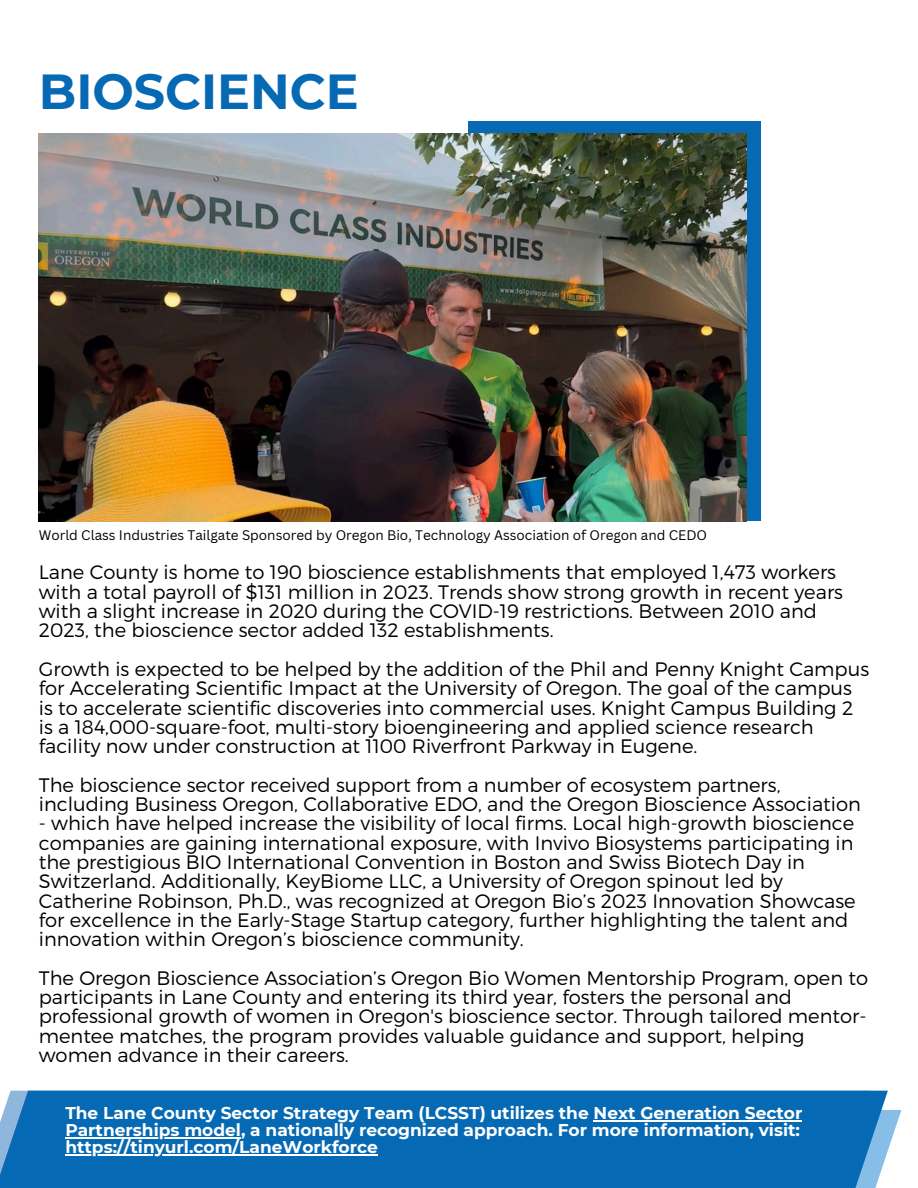
<style>
.page{position:relative;width:918px;height:1188px;background:#fff}
.page>*{position:absolute;margin:0;border:0;box-sizing:border-box;transform-origin:0 0}
.t1{font:700 49.05px "Montserrat";color:#0669b4}
.t2{font:300 19.5px/19.4px "Montserrat";color:#000}
.t3{font:700 17.1px/16.8px "Montserrat";color:#fff}
.t4{font:13.5px "Canva Sans";color:#000}
</style>
<div class="page">
<div style="left:468px;top:121px;width:293px;height:400px;background:#0669b4"></div>
<img style="left:39px;top:133px;width:707px;height:388px">
<div style="left:0;top:1091px;width:888px;height:97px;background:#0669b4"></div>
<hr style="left:594px;top:1120px;width:208px;height:2px;background:#fff">
<hr style="left:65px;top:1137px;width:176px;height:1px;background:#fff">
<hr style="left:65px;top:1154px;width:313px;height:1px;background:#fff">
<p class="t1" style="left:39px;top:62px;width:321px">BIOSCIENCE</p>
<p class="t4" style="left:39px;top:526px;width:670px">World Class Industries Tailgate Sponsored by Oregon Bio, Technology Association of Oregon and CEDO</p>
<p class="t2" style="left:39px;top:562px;width:806px">Lane County is home to 190 bioscience establishments that employed 1,473 workers with a total payroll of $131 million in 2023. Trends show strong growth in recent years with a slight increase in 2020 during the COVID-19 restrictions. Between 2010 and 2023, the bioscience sector added 132 establishments.</p>
<h2 class="t2" style="left:39px;top:658px;width:832px">Growth is expected to be helped by the addition of the Phil and Penny Knight Campus for Accelerating Scientific Impact at the University of Oregon. The goal of the campus is to accelerate scientific discoveries into commercial uses. Knight Campus Building 2 is a 184,000-square-foot, multi-story bioengineering and applied science research facility now under construction at 1100 Riverfront Parkway in Eugene.</h2>
<h2 class="t2" style="left:39px;top:774px;width:824px">The bioscience sector received support from a number of ecosystem partners, including Business Oregon, Collaborative EDO, and the Oregon Bioscience Association</h2>
<h2 class="t2" style="left:39px;top:813px;width:818px">- which have helped increase the visibility of local firms. Local high-growth bioscience companies are gaining international exposure, with Invivo Biosystems participating in the prestigious BIO International Convention in Boston and Swiss Biotech Day in Switzerland. Additionally, KeyBiome LLC, a University of Oregon spinout led by Catherine Robinson, Ph.D., was recognized at Oregon Bio’s 2023 Innovation Showcase for excellence in the Early-Stage Startup category, further highlighting the talent and innovation within Oregon’s bioscience community.</h2>
<h2 class="t2" style="left:39px;top:967px;width:831px">The Oregon Bioscience Association’s Oregon Bio Women Mentorship Program, open to participants in Lane County and entering its third year, fosters the personal and professional growth of women in Oregon's bioscience sector. Through tailored mentor&shy;mentee matches, the program provides valuable guidance and support, helping women advance in their careers.</h2>
<h2 class="t3" style="left:65px;top:1105px;width:739px">The Lane County Sector Strategy Team (LCSST) utilizes the Next Generation Sector</h2>
<h3 class="t3" style="left:65px;top:1122px;width:736px">Partnerships model, a nationally recognized approach. For more information, visit: https://tinyurl.com/LaneWorkforce</h3>
</div>
